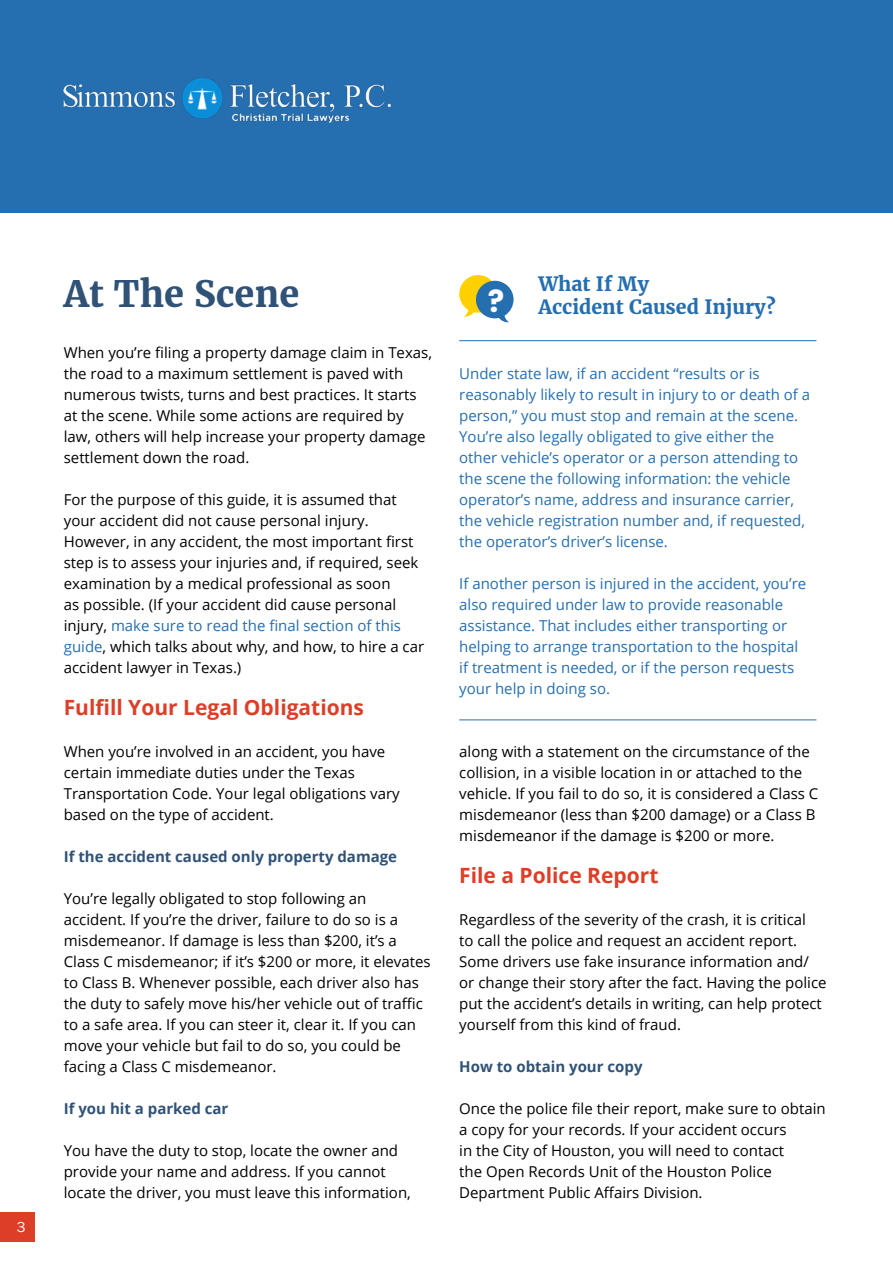
<style>
.page{position:relative;width:893px;height:1263px;background:#fff}
.page>*{position:absolute;margin:0;border:0;box-sizing:border-box;transform-origin:0 0}
.t1{font:700 36px "Merriweather";color:#305277}
.t2{font:700 30.75px "Poppins";color:#fff}
.t3{font:700 21px "Open Sans";color:#dd3e28}
.t4{font:700 19.5px/23.4px "Merriweather";color:#256eb0}
.t5{font:15px/21px "Open Sans";color:#000}
.t6{font:15px/21px "Open Sans";color:#256eb0}
.t7{font:700 15px "Open Sans";color:#305277}
.t8{font:15px "Franklin Gothic URW Boo";color:#fff}
.s1{color:#256eb0}
</style>
<div class="page">
<div style="left:0;top:0;width:893px;height:213px;background:#256eb0"></div>
<img style="left:64px;top:78px;width:327px;height:44px">
<div style="left:0;top:1212px;width:34px;height:30px;background:#dd3e28"></div>
<svg style="left:459px;top:275px;width:55px;height:48px"></svg>
<hr style="left:459px;top:719px;width:357px;height:1px;background:#256eb0">
<hr style="left:459px;top:340px;width:357px;height:1px;background:#256eb0">
<p class="t8" style="left:17px;top:1218px;width:10px">3</p>
<h1 class="t1" style="left:64px;top:272px;width:237px">At The Scene</h1>
<p class="t5" style="left:64px;top:341px;width:370px">When you’re filing a property damage claim in Texas, the road to a maximum settlement is paved with numerous twists, turns and best practices. It starts at the scene. While some actions are required by law, others will help increase your property damage settlement down the road.</p>
<p class="t5" style="left:64px;top:488px;width:362px">For the purpose of this guide, it is assumed that your accident did not cause personal injury.<br>However, in any accident, the most important first step is to assess your injuries and, if required, seek examination by a medical professional as soon<br>as possible. (If your accident did cause personal injury, <span class="s1">make sure to read the final section of this guide</span>, which talks about why, and how, to hire a car accident lawyer in Texas.)</p>
<h3 class="t3" style="left:64px;top:692px;width:302px">Fulfill Your Legal Obligations</h3>
<p class="t5" style="left:64px;top:740px;width:337px">When you’re involved in an accident, you have certain immediate duties under the Texas Transportation Code. Your legal obligations vary based on the type of accident.</p>
<p class="t7" style="left:64px;top:845px;width:335px">If the accident caused only property damage</p>
<p class="t5" style="left:64px;top:887px;width:368px">You’re legally obligated to stop following an accident. If you’re the driver, failure to do so is a misdemeanor. If damage is less than $200, it’s a Class C misdemeanor; if it’s $200 or more, it elevates to Class B. Whenever possible, each driver also has the duty to safely move his/her vehicle out of traffic to a safe area. If you can steer it, clear it. If you can move your vehicle but fail to do so, you could be facing a Class C misdemeanor.</p>
<p class="t7" style="left:64px;top:1097px;width:166px">If you hit a parked car</p>
<p class="t5" style="left:64px;top:1139px;width:349px">You have the duty to stop, locate the owner and provide your name and address. If you cannot locate the driver, you must leave this information,</p>
<h2 class="t2" style="left:488px;top:283px;width:18px">?</h2>
<h3 class="t4" style="left:538px;top:272px;width:239px">What If My<br>Accident Caused Injury?</h3>
<p class="t6" style="left:459px;top:362px;width:352px">Under state law, if an accident “results or is reasonably likely to result in injury to or death of a person,” you must stop and remain at the scene.<br>You’re also legally obligated to give either the other vehicle’s operator or a person attending to the scene the following information: the vehicle operator’s name, address and insurance carrier, the vehicle registration number and, if requested, the operator’s driver’s license.</p>
<p class="t6" style="left:459px;top:572px;width:349px">If another person is injured in the accident, you’re also required under law to provide reasonable assistance. That includes either transporting or helping to arrange transportation to the hospital if treatment is needed, or if the person requests your help in doing so.</p>
<p class="t5" style="left:459px;top:740px;width:361px">along with a statement on the circumstance of the collision, in a visible location in or attached to the vehicle. If you fail to do so, it is considered a Class C misdemeanor (less than $200 damage) or a Class B misdemeanor if the damage is $200 or more.</p>
<h3 class="t3" style="left:459px;top:860px;width:201px">File a Police Report</h3>
<p class="t5" style="left:459px;top:908px;width:369px">Regardless of the severity of the crash, it is critical<br>to call the police and request an accident report.<br>Some drivers use fake insurance information and/ or change their story after the fact. Having the police put the accident’s details in writing, can help protect yourself from this kind of fraud.</p>
<p class="t7" style="left:459px;top:1055px;width:185px">How to obtain your copy</p>
<p class="t5" style="left:459px;top:1097px;width:368px">Once the police file their report, make sure to obtain a copy for your records. If your accident occurs<br>in the City of Houston, you will need to contact<br>the Open Records Unit of the Houston Police Department Public Affairs Division.</p>
</div>
